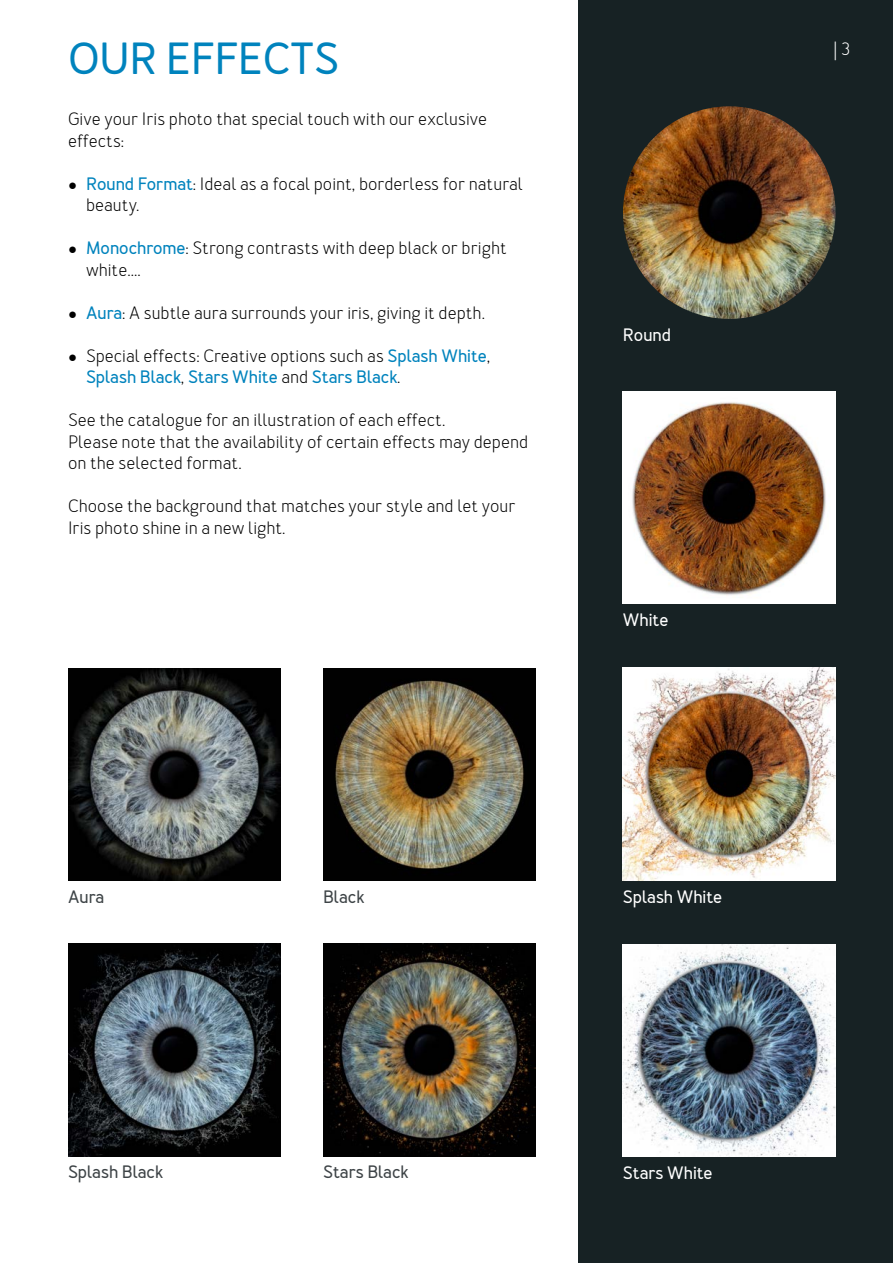
<style>
.page{position:relative;width:893px;height:1263px;background:#fff}
.page>*{position:absolute;margin:0;border:0;box-sizing:border-box;transform-origin:0 0}
.t1{font:700 45px "Merlo";color:#0083bd}
.t2{font:18px/21.6px "Merlo";color:#000}
.t3{font:700 18px "Merlo";color:#fff}
.t4{font:700 18px "Merlo";color:#3e4447}
.t5{font:18px "Merlo";color:#fff}
.s1{font-family:"Arial";font-size:15px}
.s2{font-weight:700;color:#0083bd}
</style>
<div class="page">
<div style="left:578px;top:0;width:315px;height:1263px;background:#172224"></div>
<img style="left:68px;top:668px;width:213px;height:213px">
<img style="left:323px;top:668px;width:213px;height:213px">
<img style="left:68px;top:943px;width:213px;height:213px">
<img style="left:323px;top:943px;width:213px;height:213px">
<img style="left:623px;top:106px;width:213px;height:213px;border-radius:106px">
<img style="left:623px;top:391px;width:213px;height:213px">
<img style="left:623px;top:668px;width:213px;height:212px">
<img style="left:623px;top:944px;width:213px;height:213px">
<h1 class="t1" style="left:68px;top:31px;width:272px">OUR EFFECTS</h1>
<p class="t2" style="left:68px;top:109px;width:421px">Give your Iris photo that special touch with our exclusive effects:</p>
<p class="t2" style="left:86px;top:173px;width:438px;text-indent:-18px"><span class="s1">●</span> <span class="s2">Round Format</span>: Ideal as a focal point, borderless for natural beauty.</p>
<p class="t2" style="left:86px;top:238px;width:422px;text-indent:-18px"><span class="s1">●</span> <span class="s2">Monochrome</span>: Strong contrasts with deep black or bright white....</p>
<p class="t2" style="left:68px;top:302px;width:418px"><span class="s1">●</span> <span class="s2">Aura</span>: A subtle aura surrounds your iris, giving it depth.</p>
<p class="t2" style="left:86px;top:345px;width:406px;text-indent:-18px"><span class="s1">●</span> Special effects: Creative options such as <span class="s2">Splash White</span>,<br><span class="s2">Splash Black</span>, <span class="s2">Stars White</span> and <span class="s2">Stars Black</span>.</p>
<p class="t2" style="left:68px;top:409px;width:462px">See the catalogue for an illustration of each effect.<br>Please note that the availability of certain effects may depend on the selected format.</p>
<p class="t2" style="left:68px;top:496px;width:449px">Choose the background that matches your style and let your<br>Iris photo shine in a new light.</p>
<p class="t3" style="left:623px;top:324px;width:50px">Round</p>
<p class="t5" style="left:833px;top:38px;width:19px">| 3</p>
<p class="t3" style="left:623px;top:609px;width:47px">White</p>
<p class="t4" style="left:68px;top:886px;width:38px">Aura</p>
<p class="t4" style="left:323px;top:886px;width:43px">Black</p>
<p class="t3" style="left:623px;top:885px;width:101px">Splash White</p>
<p class="t4" style="left:68px;top:1161px;width:96px">Splash Black</p>
<p class="t4" style="left:323px;top:1161px;width:87px">Stars Black</p>
<p class="t3" style="left:623px;top:1162px;width:91px">Stars White</p>
</div>
